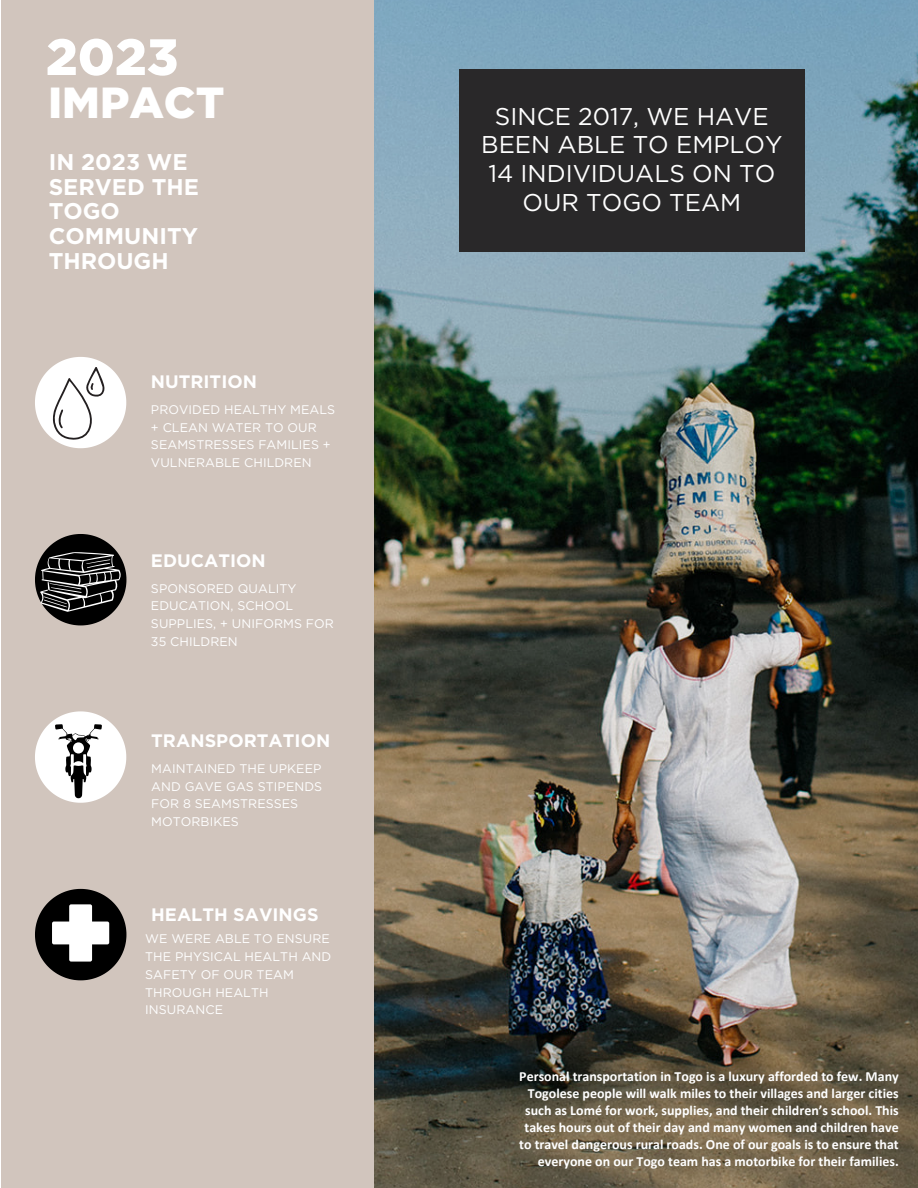
<style>
.page{position:relative;width:918px;height:1188px;background:#fff}
.page>*{position:absolute;margin:0;border:0;box-sizing:border-box;transform-origin:0 0}
.t1{font:900 51px "Gotham";color:#fff}
.t2{font:900 43.5px "Gotham";color:#fff}
.t3{font:24.3px/28.7px "Gotham";color:#fff;text-align:center}
.t4{font:700 22.65px/24.8px "Gotham";color:#fff}
.t5{font:700 18px "Gotham";color:#fff}
.t6{font:700 13.95px/17px "Calibri";color:#fff;text-align:right}
.t7{font:12.45px/17.7px "Gotham";letter-spacing:.005em;color:#fff}
</style>
<div class="page">
<img style="left:374px;top:0;width:544px;height:1188px">
<div style="left:459px;top:70px;width:346px;height:182px;background:#292829"></div>
<div style="left:1px;top:0;width:373px;height:1188px;background:#d1c5bd"></div>
<svg style="left:35px;top:534px;width:92px;height:92px"></svg>
<svg style="left:35px;top:711px;width:92px;height:92px"></svg>
<svg style="left:35px;top:357px;width:92px;height:92px"></svg>
<svg style="left:35px;top:888px;width:92px;height:93px"></svg>
<p class="t1" style="left:46px;top:26px;width:134px">2023</p>
<p class="t2" style="left:48px;top:76px;width:178px">IMPACT</p>
<p class="t4" style="left:49px;top:149px;width:152px">IN 2023 WE<br>SERVED THE<br>TOGO<br>COMMUNITY<br>THROUGH</p>
<p class="t5" style="left:151px;top:371px;width:107px">NUTRITION</p>
<p class="t7" style="left:151px;top:401px;width:186px">PROVIDED HEALTHY MEALS + CLEAN WATER TO OUR<br>SEAMSTRESSES FAMILIES +<br>VULNERABLE CHILDREN</p>
<p class="t5" style="left:151px;top:550px;width:116px">EDUCATION</p>
<p class="t7" style="left:151px;top:579px;width:184px">SPONSORED QUALITY<br>EDUCATION, SCHOOL<br>SUPPLIES, + UNIFORMS FOR<br>35 CHILDREN</p>
<p class="t5" style="left:151px;top:730px;width:181px">TRANSPORTATION</p>
<p class="t7" style="left:151px;top:760px;width:172px">MAINTAINED THE UPKEEP<br>AND GAVE GAS STIPENDS<br>FOR 8 SEAMSTRESSES<br>MOTORBIKES</p>
<p class="t5" style="left:151px;top:904px;width:169px">HEALTH SAVINGS</p>
<p class="t7" style="left:145px;top:930px;width:188px">WE WERE ABLE TO ENSURE<br>THE PHYSICAL HEALTH AND<br>SAFETY OF OUR TEAM<br>THROUGH HEALTH<br>INSURANCE</p>
<p class="t3" style="left:481px;top:102px;width:303px">SINCE 2017, WE HAVE<br>BEEN ABLE TO EMPLOY<br>14 INDIVIDUALS ON TO<br>OUR TOGO TEAM</p>
<p class="t6" style="left:519px;top:1069px;width:381px">Personal transportation in Togo is a luxury afforded to few. Many Togolese people will walk miles to their villages and larger cities such as Lomé for work, supplies, and their children’s school. This takes hours out of their day and many women and children have to travel dangerous rural roads. One of our goals is to ensure that everyone on our Togo team has a motorbike for their families.</p>
</div>
